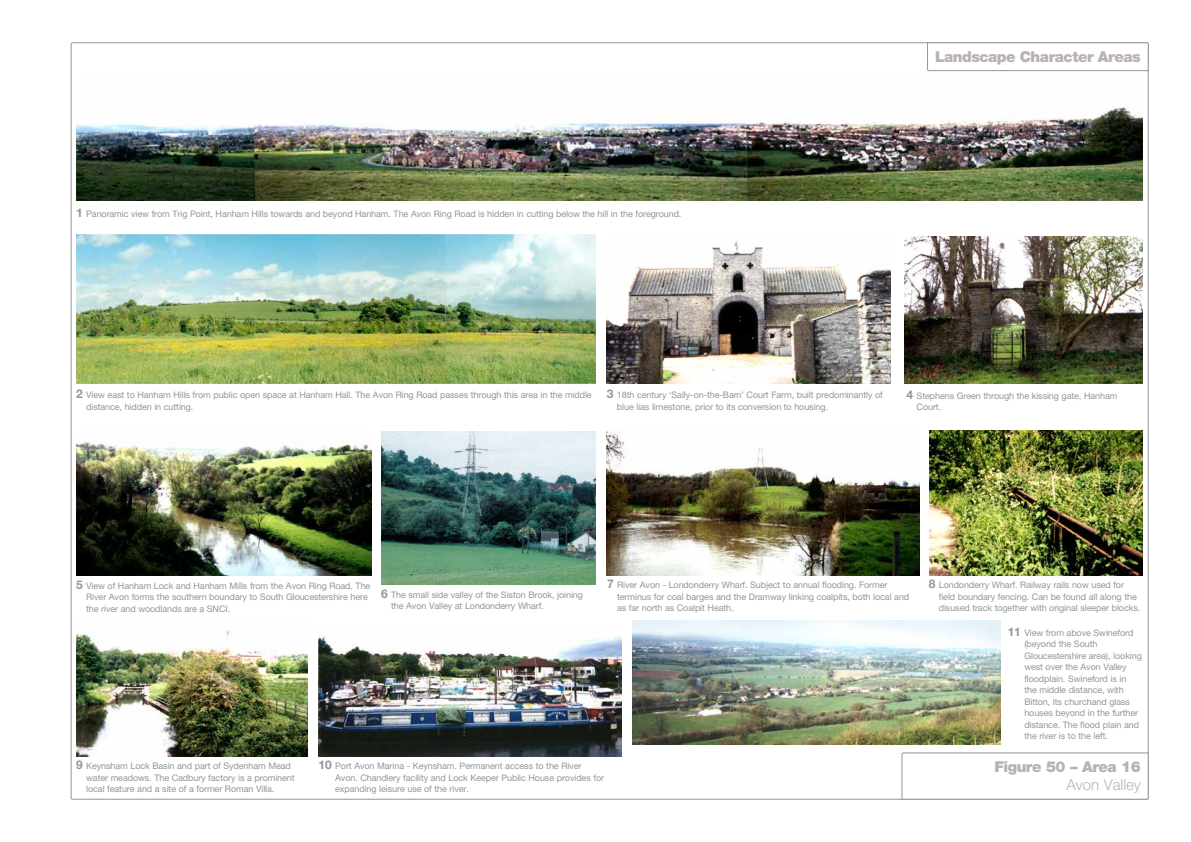
<style>
.page{position:relative;width:1191px;height:842px;background:#fff}
.page>*{position:absolute;margin:0;border:0;box-sizing:border-box;transform-origin:0 0}
.t1{font:900 15px "Helvetica Neue";letter-spacing:-.03em;color:#b9b2af}
.t2{font:300 15px "Helvetica Neue";color:#b9b2af}
.t3{font:9px/11.5px "Helvetica Neue";letter-spacing:-.01em;color:#939598}
.s1{font-weight:700;font-size:12px}
</style>
<div class="page">
<img style="left:76px;top:235px;width:519px;height:149px">
<img style="left:607px;top:241px;width:283px;height:143px">
<img style="left:904px;top:237px;width:238px;height:147px">
<img style="left:76px;top:440px;width:295px;height:135px">
<img style="left:381px;top:431px;width:214px;height:153px">
<img style="left:632px;top:621px;width:368px;height:123px">
<img style="left:929px;top:431px;width:213px;height:144px">
<img style="left:76px;top:630px;width:232px;height:126px">
<img style="left:318px;top:635px;width:304px;height:121px">
<img style="left:76px;top:107px;width:1066px;height:93px">
<img style="left:607px;top:431px;width:312px;height:144px">
<svg style="left:901px;top:752px;width:247px;height:48px"></svg>
<svg style="left:927px;top:42px;width:221px;height:29px"></svg>
<p class="t3" style="left:76px;top:208px;width:607px"><span class="s1">1</span> Panoramic view from Trig Point, Hanham Hills towards and beyond Hanham. The Avon Ring Road is hidden in cutting below the hill in the foreground.</p>
<h1 class="t1" style="left:935px;top:47px;width:207px">Landscape Character Areas</h1>
<p class="t3" style="left:86px;top:389px;width:507px;text-indent:-10px"><span class="s1">2</span> View east to Hanham Hills from public open space at Hanham Hall. The Avon Ring Road passes through this area in the middle distance, hidden in cutting.</p>
<p class="t3" style="left:617px;top:389px;width:267px;text-indent:-10px"><span class="s1">3</span> 18th century ‘Sally-on-the-Barn’ Court Farm, built predominantly of blue lias limestone, prior to its conversion to housing.</p>
<p class="t3" style="left:916px;top:390px;width:202px;text-indent:-10px"><span class="s1">4</span> Stephens Green through the kissing gate, Hanham<br>Court.</p>
<p class="t3" style="left:86px;top:580px;width:286px;text-indent:-10px"><span class="s1">5</span> View of Hanham Lock and Hanham Mills from the Avon Ring Road. The<br>River Avon forms the southern boundary to South Gloucestershire here the river and woodlands are a SNCI.</p>
<p class="t3" style="left:391px;top:589px;width:193px;text-indent:-10px"><span class="s1">6</span> The small side valley of the Siston Brook, joining the Avon Valley at Londonderry Wharf.</p>
<p class="t3" style="left:617px;top:579px;width:294px;text-indent:-10px"><span class="s1">7</span> River Avon - Londonderry Wharf. Subject to annual flooding. Former terminus for coal barges and the Dramway linking coalpits, both local and as far north as Coalpit Heath.</p>
<p class="t3" style="left:938px;top:579px;width:203px;text-indent:-10px"><span class="s1">8</span> Londonderry Wharf. Railway rails now used for field boundary fencing. Can be found all along the disused track together with original sleeper blocks.</p>
<p class="t3" style="left:1024px;top:626px;width:119px;text-indent:-17px"><span class="s1">11</span> View from above Swineford (beyond the South<br>Gloucestershire area), looking west over the Avon Valley floodplain. Swineford is in<br>the middle distance, with<br>Bitton, its churchand glass houses beyond in the further distance. The flood plain and the river is to the left.</p>
<p class="t3" style="left:86px;top:760px;width:210px;text-indent:-10px"><span class="s1">9</span> Keynsham Lock Basin and part of Sydenham Mead water meadows. The Cadbury factory is a prominent local feature and a site of a former Roman Villa.</p>
<p class="t3" style="left:335px;top:760px;width:270px;text-indent:-17px"><span class="s1">10</span> Port Avon Marina - Keynsham. Permanent access to the River<br>Avon. Chandlery facility and Lock Keeper Public House provides for expanding leisure use of the river.</p>
<h1 class="t1" style="left:994px;top:757px;width:148px">Figure 50 – Area 16</h1>
<h1 class="t2" style="left:1066px;top:775px;width:76px">Avon Valley</h1>
</div>
